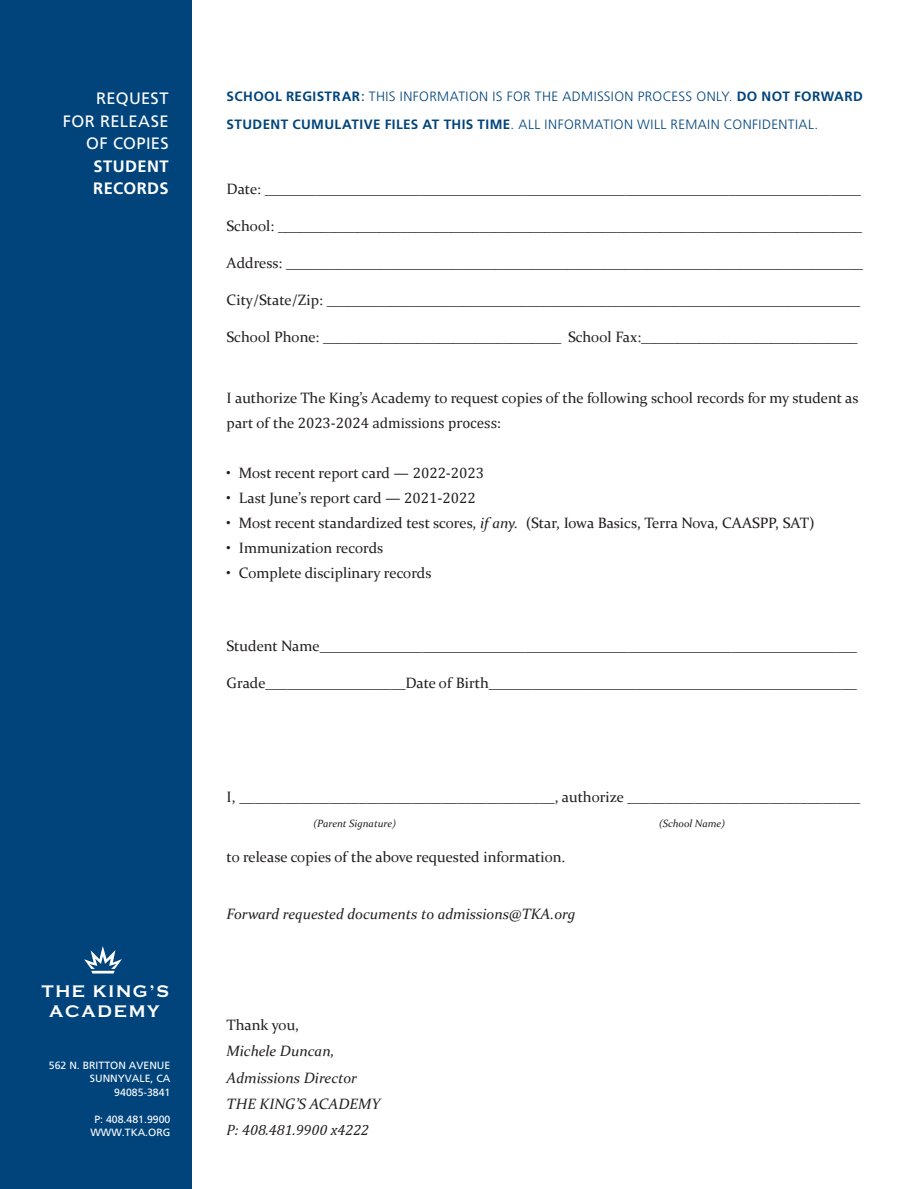
<style>
.page{position:relative;width:921px;height:1189px;background:#fff}
.page>*{position:absolute;margin:0;border:0;box-sizing:border-box;transform-origin:0 0}
.t1{font:700 17.4px/20px "Copperplate Gothic";letter-spacing:.1em;color:#fff;text-align:center}
.t2{font:16.5px/22.5px "Frutiger";letter-spacing:.02em;color:#fff;text-align:right}
.t3{font:700 16.5px/22.5px "Frutiger";letter-spacing:.025em;color:#fff}
.t4{font:15px "Constantia";color:#231f20}
.t5{font:italic 15px/26.4px "Constantia";color:#231f20}
.t6{font:15px "Cambria";color:#231f20}
.t7{font:italic 15px "Cambria";color:#231f20}
.t8{font:300 13.5px/27.9px "Frutiger";letter-spacing:.03em;color:#00447b}
.t9{font:10.5px/13.5px "Frutiger";color:#fff;text-align:right}
.t10{font:italic 10.5px "Constantia";color:#231f20}
.s1{font-weight:700}
.s2{font-weight:400}
.s3{font-family:"Constantia"}
.s4{font-family:"Cambria"}
.s5{font-style:italic}
</style>
<div class="page">
<div style="left:0;top:0;width:191px;height:1189px;background:#00447b"></div>
<svg style="left:84px;top:946px;width:38px;height:27px"></svg>
<p class="t2" style="left:63px;top:87px;width:107px">REQUEST<br>FOR RELEASE<br>OF COPIES</p>
<p class="t3" style="left:93px;top:155px;width:77px">STUDENT<br>RECORDS</p>
<p class="t1" style="left:42px;top:981px;width:129px">THE KING’S<br>ACADEMY</p>
<p class="t9" style="left:49px;top:1058px;width:123px">562 N. BRITTON AVENUE<br>SUNNYVALE, CA<br>94085-3841</p>
<p class="t9" style="left:90px;top:1112px;width:81px;text-align:center">P: 408.481.9900<br>WWW.TKA.ORG</p>
<p class="t8" style="left:226px;top:83px;width:637px"><span class="s1">SCHOOL REGISTRAR</span><span class="s2">:</span> THIS INFORMATION IS FOR THE ADMISSION PROCESS ONLY. <span class="s1">DO NOT FORWARD<br>STUDENT CUMULATIVE FILES AT THIS TIME</span>. ALL INFORMATION WILL REMAIN CONFIDENTIAL.</p>
<p class="t4" style="left:226px;top:179px;width:635px">Date: _________________________________________________________________________________</p>
<p class="t4" style="left:226px;top:216px;width:636px">School: _________________________________________________________________________________</p>
<p class="t4" style="left:226px;top:253px;width:637px">Address: ________________________________________________________________________________</p>
<p class="t4" style="left:226px;top:289px;width:635px">City/State/Zip: __________________________________________________________________________</p>
<p class="t4" style="left:226px;top:326px;width:632px">School Phone: _________________________________ School Fax:______________________________</p>
<p class="t4" style="left:226px;top:388px;width:633px">I authorize The King’s Academy to request copies of the following school records for my student as</p>
<p class="t6" style="left:226px;top:414px;width:276px"><span class="s3">part of the</span> 2023-2024 admissions process:</p>
<p class="t4" style="left:226px;top:463px;width:259px">• Most recent report card — <span class="s4">2022-2023</span></p>
<p class="t4" style="left:226px;top:488px;width:250px">• Last June’s report card — <span class="s4">2021-2022</span></p>
<p class="t4" style="left:226px;top:512px;width:589px">• Most recent standardized test scores, <span class="s5">if any.</span> (Star, Iowa Basics, Terra Nova, CAASPP, SAT)</p>
<p class="t4" style="left:226px;top:537px;width:158px">• Immunization records</p>
<p class="t4" style="left:226px;top:562px;width:206px">• Complete disciplinary records</p>
<p class="t4" style="left:226px;top:636px;width:631px">Student Name_________________________________________________________________________</p>
<p class="t4" style="left:226px;top:673px;width:631px">Grade___________________Date of Birth__________________________________________________</p>
<p class="t4" style="left:226px;top:786px;width:634px">I, __________________________________________, authorize _______________________________</p>
<p class="t10" style="left:313px;top:816px;width:84px">(Parent Signature)</p>
<p class="t10" style="left:658px;top:816px;width:67px">(School Name)</p>
<p class="t4" style="left:226px;top:846px;width:340px">to release copies of the above requested information.</p>
<p class="t5" style="left:226px;top:900px;width:350px">Forward requested documents to admissions@TKA.org</p>
<p class="t4" style="left:226px;top:1014px;width:74px">Thank you,</p>
<p class="t5" style="left:226px;top:1037px;width:155px">Michele Duncan,<br>Admissions Director<br>THE KING’S ACADEMY</p>
<p class="t7" style="left:226px;top:1120px;width:144px">P: 408.481.9900 x4222</p>
</div>
